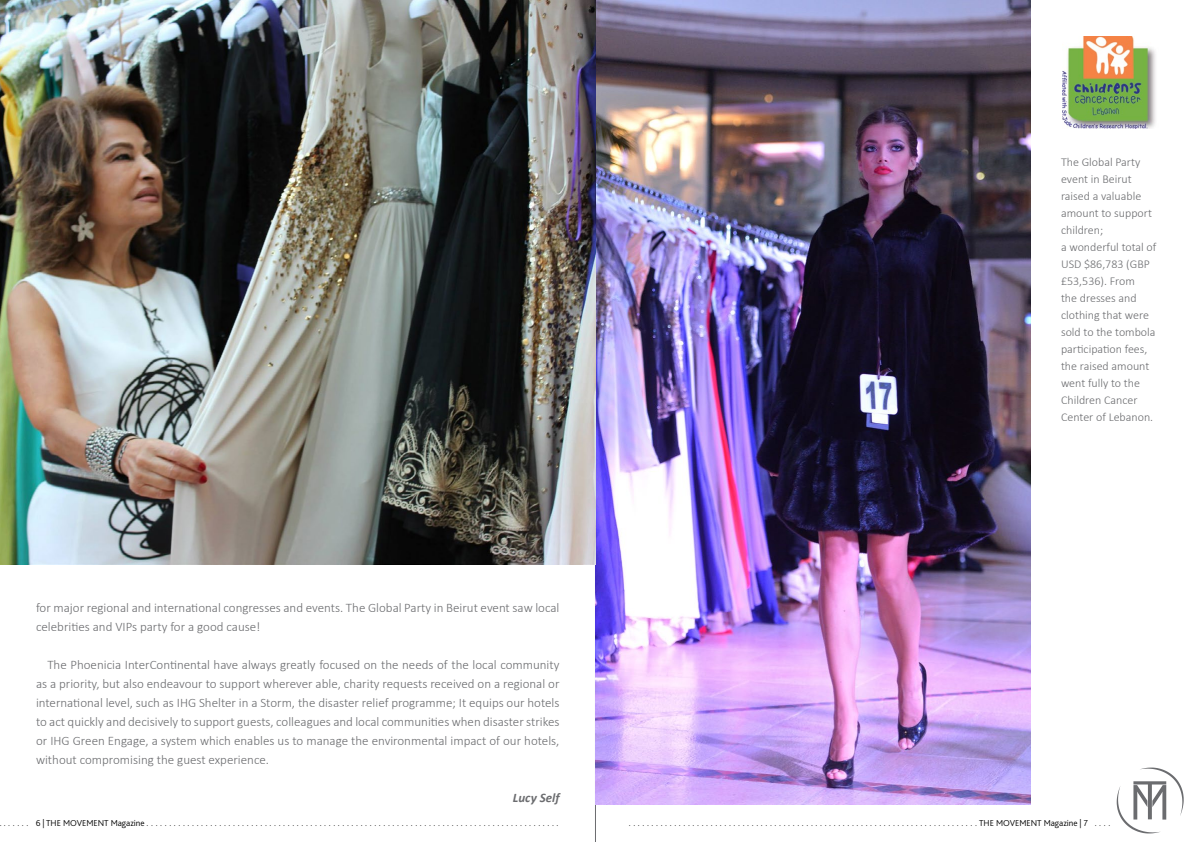
<style>
.page{position:relative;width:1191px;height:842px;background:#fff}
.page>*{position:absolute;margin:0;border:0;box-sizing:border-box;transform-origin:0 0}
.t1{font:300 13px/19px "Calibri";color:#6b6c6f}
.t2{font:italic 700 13px "Calibri";color:#6b6c6f}
.t3{font:300 12px/17px "Calibri";color:#6b6c6f}
.t4{font:300 9px "Bliss 2";color:#000}
</style>
<div class="page">
<svg style="left:1116px;top:767px;width:67px;height:66px"></svg>
<img style="left:595px;top:0;width:435px;height:805px">
<img style="left:0;top:0;width:595px;height:564px">
<img style="left:1062px;top:36px;width:94px;height:92px">
<p class="t1" style="left:36px;top:598px;width:525px">for major regional and international congresses and events. The Global Party in Beirut event saw local celebrities and VIPs party for a good cause!</p>
<p class="t1" style="left:36px;top:655px;width:525px;text-align:justify;text-indent:11px">The Phoenicia InterContinental have always greatly focused on the needs of the local community as a priority, but also endeavour to support wherever able, charity requests received on a regional or international level, such as IHG Shelter in a Storm, the disaster relief programme; It equips our hotels to act quickly and decisively to support guests, colleagues and local communities when disaster strikes or IHG Green Engage, a system which enables us to manage the environmental impact of our hotels, without compromising the guest experience.</p>
<p class="t2" style="left:513px;top:790px;width:48px">Lucy Self</p>
<p class="t3" style="left:1061px;top:154px;width:97px">The Global Party event in Beirut raised a valuable amount to support children;<br>a wonderful total of<br>USD $86,783 (GBP £53,536). From<br>the dresses and clothing that were sold to the tombola participation fees, the raised amount went fully to the<br>Children Cancer<br>Center of Lebanon.</p>
<p class="t4" style="left:-1px;top:817px;width:561px">....... 6 | THE MOVEMENT Magazine ...........................................................................................</p>
<p class="t4" style="left:629px;top:817px;width:483px">.............................................................................THE MOVEMENT Magazine | 7 ....</p>
</div>
